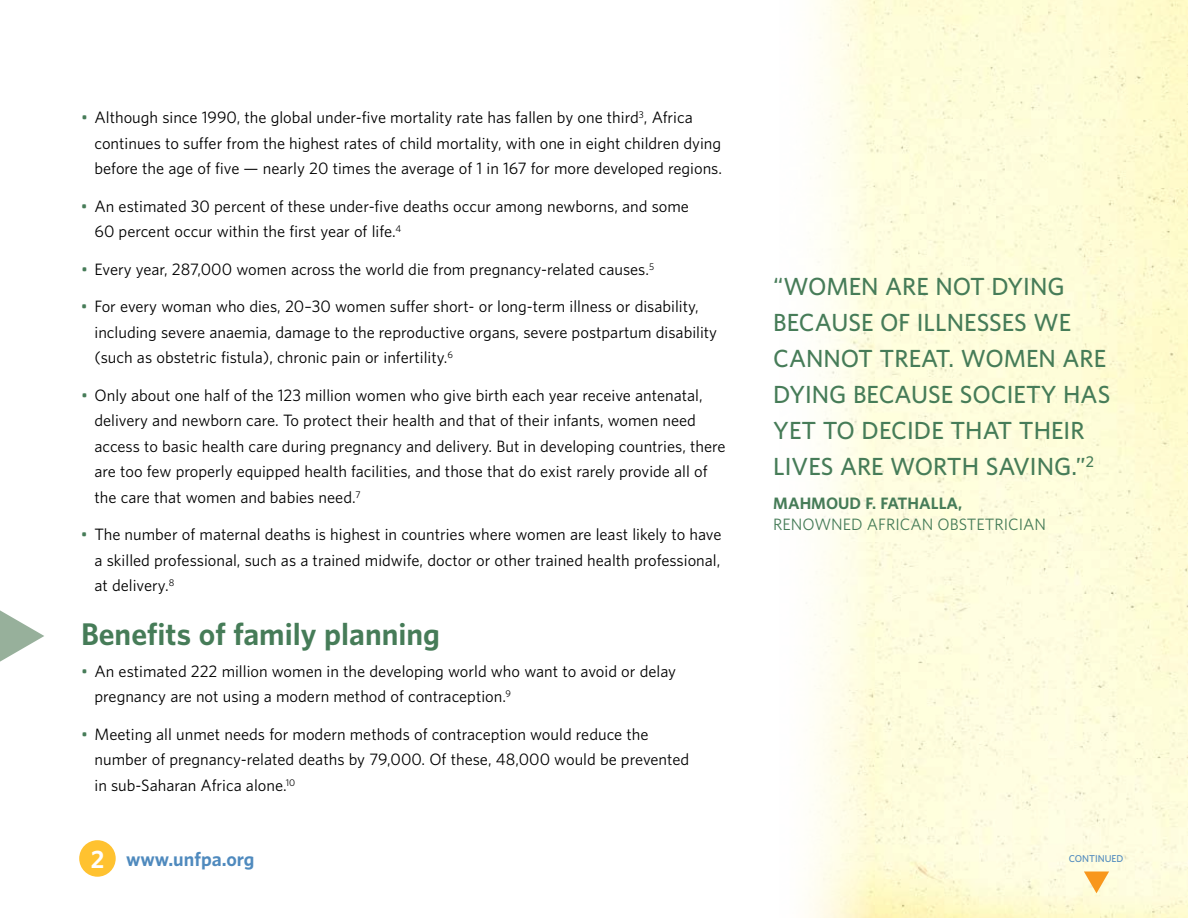
<style>
.page{position:relative;width:1188px;height:918px;background:#fff}
.page>*{position:absolute;margin:0;border:0;box-sizing:border-box;transform-origin:0 0}
.t1{font:700 28.5px "UNFPA";color:#467c58}
.t2{font:600 22.5px/36px "UNFPA";color:#467c58}
.t3{font:700 18px "UNFPA";color:#4f8abe}
.t4{font:15px/25.5px "UNFPA Text";color:#000}
.t5{font:15px "UNFPA Text";color:#467c58}
.t6{font:700 15px "UNFPA";color:#467c58}
.t7{font:600 9px "UNFPA";color:#4f8abe}
.s1{color:#467c58}
.s2{font-size:22.5px;color:#fff}
</style>
<div class="page">
<div style="left:79px;top:840px;width:37px;height:37px;background:#ffc230;border-radius:50%"></div>
<img style="left:806px;top:0;width:382px;height:918px">
<svg style="left:1084px;top:872px;width:25px;height:21px"></svg>
<svg style="left:0;top:610px;width:44px;height:52px"></svg>
<p class="t4" style="left:94px;top:105px;width:629px;text-indent:-13px"><span class="s1">•</span> Although since 1990, the global under-five mortality rate has fallen by one third<sup>3</sup>, Africa continues to suffer from the highest rates of child mortality, with one in eight children dying before the age of five — nearly 20 times the average of 1 in 167 for more developed regions.</p>
<p class="t4" style="left:94px;top:193px;width:596px;text-indent:-14px"><span class="s1">•</span> An estimated 30 percent of these under-five deaths occur among newborns, and some<br>60 percent occur within the first year of life.<sup>4</sup></p>
<p class="t4" style="left:81px;top:256px;width:575px"><span class="s1">•</span> Every year, 287,000 women across the world die from pregnancy-related causes.<sup>5</sup></p>
<p class="t4" style="left:94px;top:294px;width:624px;text-indent:-14px"><span class="s1">•</span> For every woman who dies, 20–30 women suffer short- or long-term illness or disability, including severe anaemia, damage to the reproductive organs, severe postpartum disability (such as obstetric fistula), chronic pain or infertility.<sup>6</sup></p>
<p class="t4" style="left:94px;top:382px;width:633px;text-indent:-14px"><span class="s1">•</span> Only about one half of the 123 million women who give birth each year receive antenatal, delivery and newborn care. To protect their health and that of their infants, women need access to basic health care during pregnancy and delivery. But in developing countries, there are too few properly equipped health facilities, and those that do exist rarely provide all of the care that women and babies need.<sup>7</sup></p>
<p class="t4" style="left:94px;top:522px;width:629px;text-align:justify;text-indent:-14px"><span class="s1">•</span> The number of maternal deaths is highest in countries where women are least likely to have a skilled professional, such as a trained midwife, doctor or other trained health professional, at delivery.<sup>8</sup></p>
<h1 class="t1" style="left:81px;top:615px;width:361px">Benefits of family planning</h1>
<p class="t4" style="left:94px;top:658px;width:583px;text-indent:-14px"><span class="s1">•</span> An estimated 222 million women in the developing world who want to avoid or delay pregnancy are not using a modern method of contraception.<sup>9</sup></p>
<p class="t4" style="left:94px;top:721px;width:596px;text-indent:-14px"><span class="s1">•</span> Meeting all unmet needs for modern methods of contraception would reduce the number of pregnancy-related deaths by 79,000. Of these, 48,000 would be prevented in sub-Saharan Africa alone.<sup>10</sup></p>
<h2 class="t2" style="left:773px;top:268px;width:296px;text-indent:218px">DYING<br>BECAUSE OF I LLNESSES WE<br>CANNOT</h2>
<h2 class="t2" style="left:773px;top:268px;width:179px">“WOMEN ARE NOT</h2>
<h2 class="t2" style="left:773px;top:340px;width:331px;text-indent:106px">TREAT. WOMEN ARE<br>DYING BECAUSE SOCIET</h2>
<h2 class="t2" style="left:1041px;top:376px;width:71px">Y HAS</h2>
<h2 class="t2" style="left:773px;top:412px;width:103px">YETTODECIDE</h2>
<h2 class="t2" style="left:773px;top:412px;width:322px;text-indent:177px">THAT THEI R<br>LIVES ARE WORTH SAVING.”<sup>2</sup></h2>
<p class="t6" style="left:773px;top:493px;width:191px">MAHMOUD F. FATHALLA,</p>
<p class="t5" style="left:773px;top:515px;width:274px">RENOWNED AFRICAN OBSTETRICIAN</p>
<p class="t3" style="left:91px;top:847px;width:165px"><span class="s2">2</span> www.unfpa.org</p>
<p class="t7" style="left:1069px;top:853px;width:56px">CONTINUED</p>
</div>
